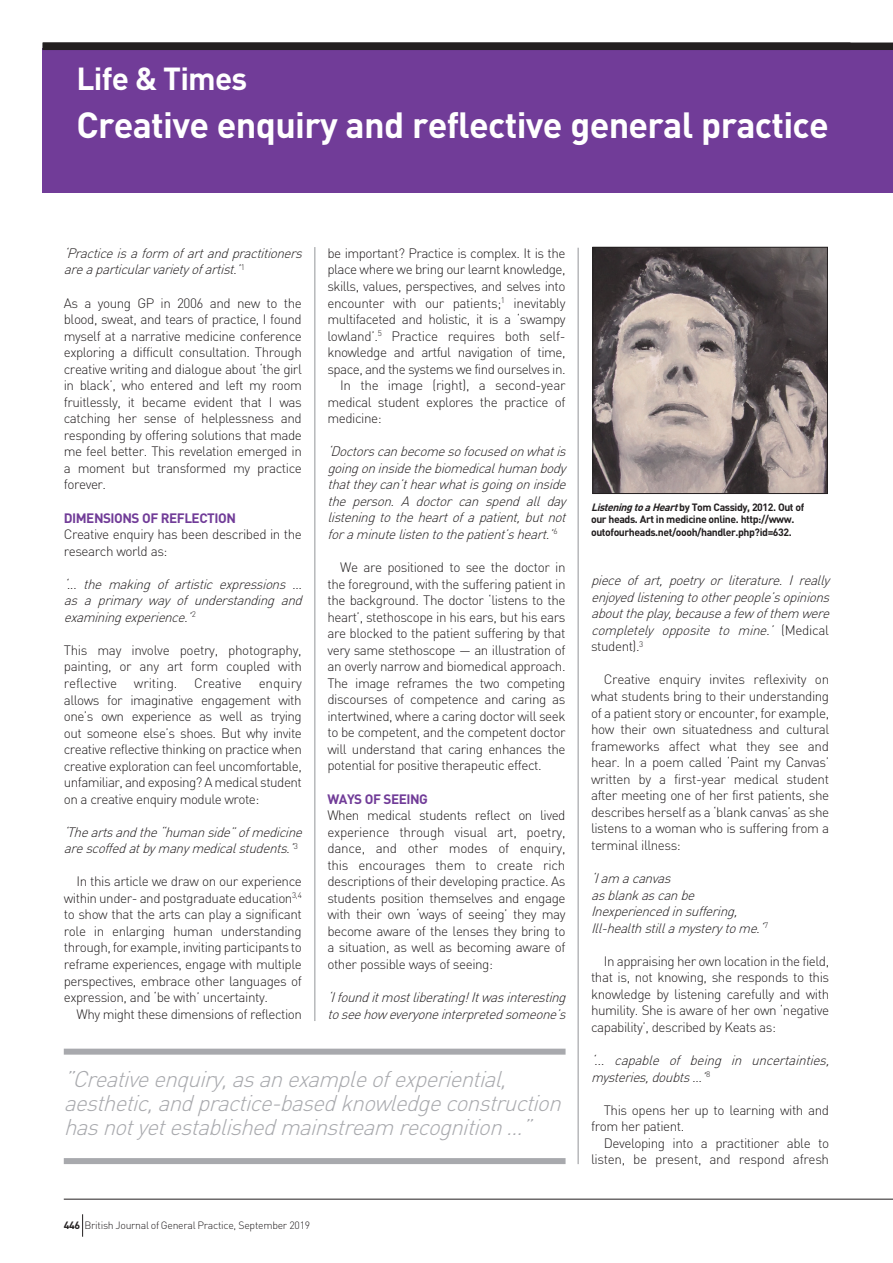
<style>
.page{position:relative;width:893px;height:1263px;background:#fff}
.page>*{position:absolute;margin:0;border:0;box-sizing:border-box;transform-origin:0 0}
.t1{font:700 36px "DIN";letter-spacing:-.02em;color:#fff}
.t2{font:700 31.5px "DIN";letter-spacing:-.025em;color:#fff}
.t3{font:italic 300 22.5px/24px "DIN";color:#a8a9ad}
.t4{font:300 13.5px/16.5px "DIN";letter-spacing:-.035em;color:#231f20;text-align:justify}
.t5{font:italic 300 13.5px/16.5px "DIN";color:#231f20}
.t6{font:700 13.5px "DIN";letter-spacing:-.035em;color:#713c98}
.t7{font:700 10.5px/12.6px "DIN";letter-spacing:-.04em;color:#231f20}
.t8{font:300 10.5px "DIN";letter-spacing:-.025em;color:#231f20}
.s1{font-weight:700}
.s2{font-style:italic}
.s3{font-style:normal}
</style>
<div class="page">
<div style="left:43px;top:49px;width:850px;height:144px;background:#713c98"></div>
<hr style="left:315px;top:247px;width:1px;height:774px;background:#939598">
<hr style="left:578px;top:248px;width:1px;height:916px;background:#939598">
<hr style="left:64px;top:1199px;width:829px;height:1px;background:#231f20">
<svg style="left:82px;top:1214px;width:1px;height:23px"></svg>
<div style="left:43px;top:43px;width:850px;height:7px;background:#231f20"></div>
<div style="left:64px;top:1049px;width:502px;height:6px;background:#a8a9ad"></div>
<div style="left:64px;top:1158px;width:502px;height:6px;background:#a8a9ad"></div>
<img style="left:595px;top:249px;width:231px;height:243px">
<div style="left:593px;top:247px;width:235px;height:247px;border:1px solid #231f20"></div>
<h2 class="t2" style="left:77px;top:58px;width:172px">Life &amp; Times</h2>
<h1 class="t1" style="left:77px;top:101px;width:754px">Creative enquiry and reflective general practice</h1>
<p class="t5" style="left:64px;top:245px;width:244px">‘Practiceisaform ofartandpractitioners areaparticularvarietyofartist.’<sup>1</sup></p>
<p class="t4" style="left:64px;top:294px;width:240px">As a young GP in 2006 and new to the blood, sweat, and tears of practice, I found myself at a narrative medicine conference exploring a difficult consultation. Through creative writing and dialogue about ‘the girl in black’, who entered and left my room fruitlessly, it became evident that I was catching her sense of helplessness and responding by offering solutions that made me feel better. This revelation emerged in a moment but transformed my practice forever.</p>
<p class="t6" style="left:64px;top:509px;width:174px">DIMENSIONS OF REFLECTION</p>
<p class="t4" style="left:64px;top:526px;width:240px">Creative enquiry has been described in the research world as:</p>
<p class="t5" style="left:64px;top:576px;width:244px;text-align:justify">‘... the making of artistic expressions … as a primary way of understanding and examiningexperience.’<sup>2</sup></p>
<p class="t4" style="left:64px;top:642px;width:240px">This may involve poetry, photography, painting, or any art form coupled with reflective writing. Creative enquiry allows for imaginative engagement with one’s own experience as well as trying out someone else’s shoes. But why invite creative reflective thinking on practice when creative exploration can feel uncomfortable, unfamiliar, and exposing? A medical student on a creative enquiry module wrote:</p>
<p class="t5" style="left:64px;top:823px;width:244px">‘Theartsandthe“humanside”ofmedicine arescoffedatbymanymedicalstudents.’<sup>3</sup></p>
<p class="t4" style="left:64px;top:873px;width:240px;text-indent:13px">In this article we draw on our experience within under- and postgraduate education<sup>3,4 </sup>to show that the arts can play a significant role in enlarging human understanding through, for example, inviting participants to reframe experiences, engage with multiple perspectives, embrace other languages of expression, and ‘be with’ uncertainty.</p>
<p class="t4" style="left:77px;top:1005px;width:227px">Why might these dimensions of reflection</p>
<p class="t4" style="left:327px;top:245px;width:240px">be important? Practice is complex. It is the</p>
<p class="t4" style="left:327px;top:261px;width:240px">place where we bring our learnt knowledge,</p>
<p class="t4" style="left:327px;top:278px;width:240px">skills, values, perspectives, and selves into</p>
<p class="t4" style="left:327px;top:294px;width:240px">encounter with our patients;<sup>1</sup> inevitably</p>
<p class="t4" style="left:327px;top:311px;width:240px">multifaceted and holistic, it is a ‘swampy</p>
<p class="t4" style="left:327px;top:327px;width:240px">lowland’.<sup>5</sup> Practice requires both self-</p>
<p class="t4" style="left:327px;top:344px;width:240px">knowledge and artful navigation of time,</p>
<p class="t4" style="left:327px;top:360px;width:240px">space, and the systems we find ourselves in.</p>
<p class="t4" style="left:340px;top:377px;width:227px">In the image (right), a second-year</p>
<p class="t4" style="left:327px;top:393px;width:240px">medical student explores the practice of</p>
<p class="t4" style="left:327px;top:410px;width:56px">medicine:</p>
<p class="t5" style="left:327px;top:443px;width:244px;text-align:justify">‘Doctorscanbecomesofocusedonwhatis goingoninsidethebiomedicalhumanbody thattheycan’thearwhatisgoingoninside the person. A doctor can spend all day listeningtotheheartofapatient,butnot foraminutelistentothepatient’sheart.’<sup>6</sup></p>
<p class="t4" style="left:327px;top:559px;width:240px;text-indent:13px">We are positioned to see the doctor in the foreground, with the suffering patient in the background. The doctor ‘listens to the heart’, stethoscope in his ears, but his ears are blocked to the patient suffering by that very same stethoscope — an illustration of an overly narrow and biomedical approach.<br>The image reframes the two competing discourses of competence and caring as intertwined, where a caring doctor will seek to be competent, and the competent doctor will understand that caring enhances the potential for positive therapeutic effect.</p>
<p class="t6" style="left:327px;top:790px;width:102px">WAYS OF SEEING</p>
<p class="t4" style="left:327px;top:807px;width:240px">When medical students reflect on lived experience through visual art, poetry, dance, and other modes of enquiry, this encourages them to create rich descriptions of their developing practice. As students position themselves and engage with their own ‘ways of seeing’ they may become aware of the lenses they bring to a situation, as well as becoming aware of other possible ways of seeing:</p>
<p class="t5" style="left:327px;top:989px;width:244px">‘Ifounditmostliberating!Itwasinteresting toseehow everyoneinterpretedsomeone’s</p>
<h3 class="t3" style="left:64px;top:1067px;width:506px">”Creativeenquiry,asanexampleofexperiential, aesthetic,andpractice-basedknowledgeconstruction hasnotyetestablishedmainstream recognition…”</h3>
<p class="t8" style="left:64px;top:1219px;width:248px"><span class="s1">446</span> British Journal of General Practice, September 2019</p>
<p class="t7" style="left:591px;top:500px;width:215px"><span class="s2">ListeningtoaHeart</span>by Tom Cassidy, 2012. Out of our heads. Art in medicine online. http://www. outofourheads.net/oooh/handler.php?id=632.</p>
<p class="t5" style="left:591px;top:572px;width:244px">piece of art, poetry or literature. I really enjoyedlisteningtootherpeople’sopinions abouttheplay,becauseafew ofthem were completely opposite to mine.’ <span class="s3">( M e d i c a l student).</span><sup>3</sup></p>
<p class="t4" style="left:591px;top:671px;width:240px;text-indent:13px">Creative enquiry invites reflexivity on what students bring to their understanding of a patient story or encounter, for example, how their own situatedness and cultural frameworks affect what they see and hear. In a poem called ‘Paint my Canvas’ written by a first-year medical student after meeting one of her first patients, she describes herself as a ‘blank canvas’ as she listens to a woman who is suffering from a terminal illness:</p>
<p class="t5" style="left:591px;top:870px;width:179px">‘Iam acanvas asblankascanbe<br>Inexperiencedinsuffering,<br>Ill-healthstillamysterytome.‘<sup>7</sup></p>
<p class="t4" style="left:591px;top:952px;width:240px;text-indent:13px">In appraising her own location in the field, that is, not knowing, she responds to this knowledge by listening carefully and with humility. She is aware of her own ‘negative capability’, described by Keats as:</p>
<p class="t5" style="left:591px;top:1052px;width:244px">‘... capable of being in uncertainties, mysteries,doubts…’<sup>8</sup></p>
<p class="t4" style="left:591px;top:1101px;width:240px;text-indent:13px">This opens her up to learning with and from her patient.</p>
<p class="t4" style="left:591px;top:1134px;width:240px;text-align:right">Developing into a practitioner able to listen, be present, and respond afresh</p>
</div>
